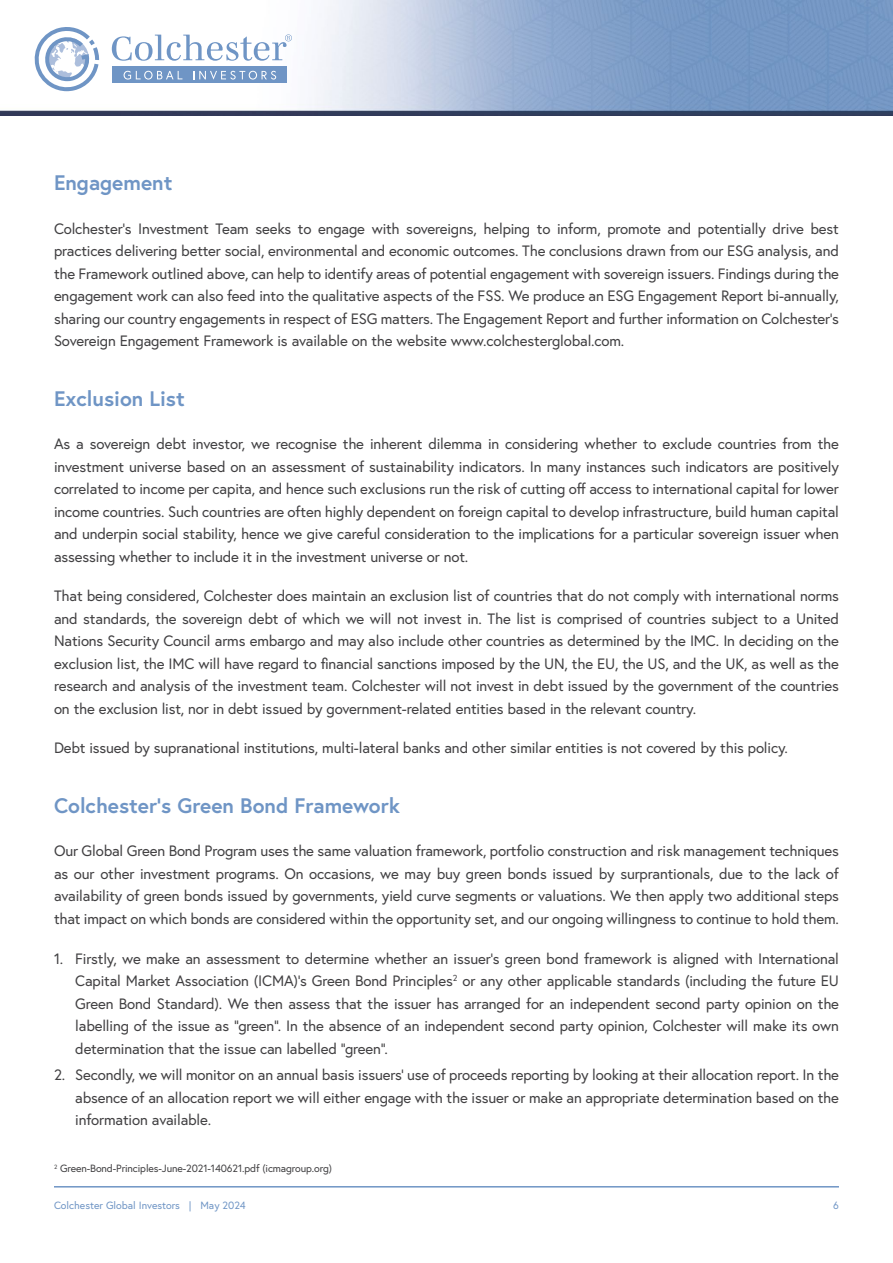
<style>
.page{position:relative;width:893px;height:1263px;background:#fff}
.page>*{position:absolute;margin:0;border:0;box-sizing:border-box;transform-origin:0 0}
.t1{font:700 21px "Europa";color:#6f95c5}
.t2{font:15px/22.5px "Europa";letter-spacing:-.01em;color:#414042;text-align:justify}
.t3{font:10.5px "Europa";letter-spacing:-.01em;color:#414042}
.t4{font:10.5px "Europa";color:#6f95c5}
</style>
<div class="page">
<hr style="left:54px;top:1186px;width:785px;height:1px;background:#6f95c5">
<img style="left:0;top:0;width:893px;height:115px">
<div style="left:112px;top:67px;width:175px;height:16px;background:#6f95c5"></div>
<svg style="left:35px;top:27px;width:64px;height:64px"></svg>
<svg style="left:124px;top:71px;width:58px;height:9px"></svg>
<svg style="left:193px;top:71px;width:83px;height:9px"></svg>
<svg style="left:112px;top:34px;width:180px;height:27px"></svg>
<h1 class="t1" style="left:54px;top:168px;width:120px">Engagement</h1>
<p class="t2" style="left:54px;top:217px;width:787px">Colchester’s Investment Team seeks to engage with sovereigns, helping to inform, promote and potentially drive best practices delivering better social, environmental and economic outcomes. The conclusions drawn from our ESG analysis, and the Framework outlined above, can help to identify areas of potential engagement with sovereign issuers. Findings during the engagement work can also feed into the qualitative aspects of the FSS. We produce an ESG Engagement Report bi-annually, sharing our country engagements in respect of ESG matters. The Engagement Report and further information on Colchester’s Sovereign Engagement Framework is available on the website www.colchesterglobal.com.</p>
<h1 class="t1" style="left:54px;top:384px;width:132px">Exclusion List</h1>
<p class="t2" style="left:54px;top:433px;width:786px">As a sovereign debt investor, we recognise the inherent dilemma in considering whether to exclude countries from the investment universe based on an assessment of sustainability indicators. In many instances such indicators are positively correlated to income per capita, and hence such exclusions run the risk of cutting off access to international capital for lower income countries. Such countries are often highly dependent on foreign capital to develop infrastructure, build human capital and underpin social stability, hence we give careful consideration to the implications for a particular sovereign issuer when assessing whether to include it in the investment universe or not.</p>
<p class="t2" style="left:54px;top:585px;width:786px">That being considered, Colchester does maintain an exclusion list of countries that do not comply with international norms and standards, the sovereign debt of which we will not invest in. The list is comprised of countries subject to a United Nations Security Council arms embargo and may also include other countries as determined by the IMC. In deciding on the exclusion list, the IMC will have regard to financial sanctions imposed by the UN, the EU, the US, and the UK, as well as the research and analysis of the investment team. Colchester will not invest in debt issued by the government of the countries on the exclusion list, nor in debt issued by government-related entities based in the relevant country.</p>
<p class="t2" style="left:54px;top:737px;width:734px">Debt issued by supranational institutions, multi-lateral banks and other similar entities is not covered by this policy.</p>
<h1 class="t1" style="left:54px;top:791px;width:348px">Colchester’s Green Bond Framework</h1>
<p class="t2" style="left:54px;top:840px;width:786px">Our Global Green Bond Program uses the same valuation framework, portfolio construction and risk management techniques as our other investment programs. On occasions, we may buy green bonds issued by surprantionals, due to the lack of availability of green bonds issued by governments, yield curve segments or valuations. We then apply two additional steps that impact on which bonds are considered within the opportunity set, and our ongoing willingness to continue to hold them.</p>
<p class="t2" style="left:75px;top:947px;width:765px;text-indent:-21px">1. Firstly, we make an assessment to determine whether an issuer’s green bond framework is aligned with International Capital Market Association (ICMA)’s Green Bond Principles<sup>2</sup> or any other applicable standards (including the future EU Green Bond Standard). We then assess that the issuer has arranged for an independent second party opinion on the labelling of the issue as “green”. In the absence of an independent second party opinion, Colchester will make its own determination that the issue can labelled “green”.</p>
<p class="t2" style="left:75px;top:1063px;width:765px;text-indent:-21px">2. Secondly, we will monitor on an annual basis issuers’ use of proceeds reporting by looking at their allocation report. In the absence of an allocation report we will either engage with the issuer or make an appropriate determination based on the information available.</p>
<p class="t3" style="left:54px;top:1162px;width:279px"><sup>2</sup> Green-Bond-Principles-June-2021-140621.pdf (icmagroup.org)</p>
<p class="t4" style="left:54px;top:1198px;width:193px">Colchester Global Investors | May 2024</p>
<p class="t4" style="left:833px;top:1198px;width:7px">6</p>
</div>
